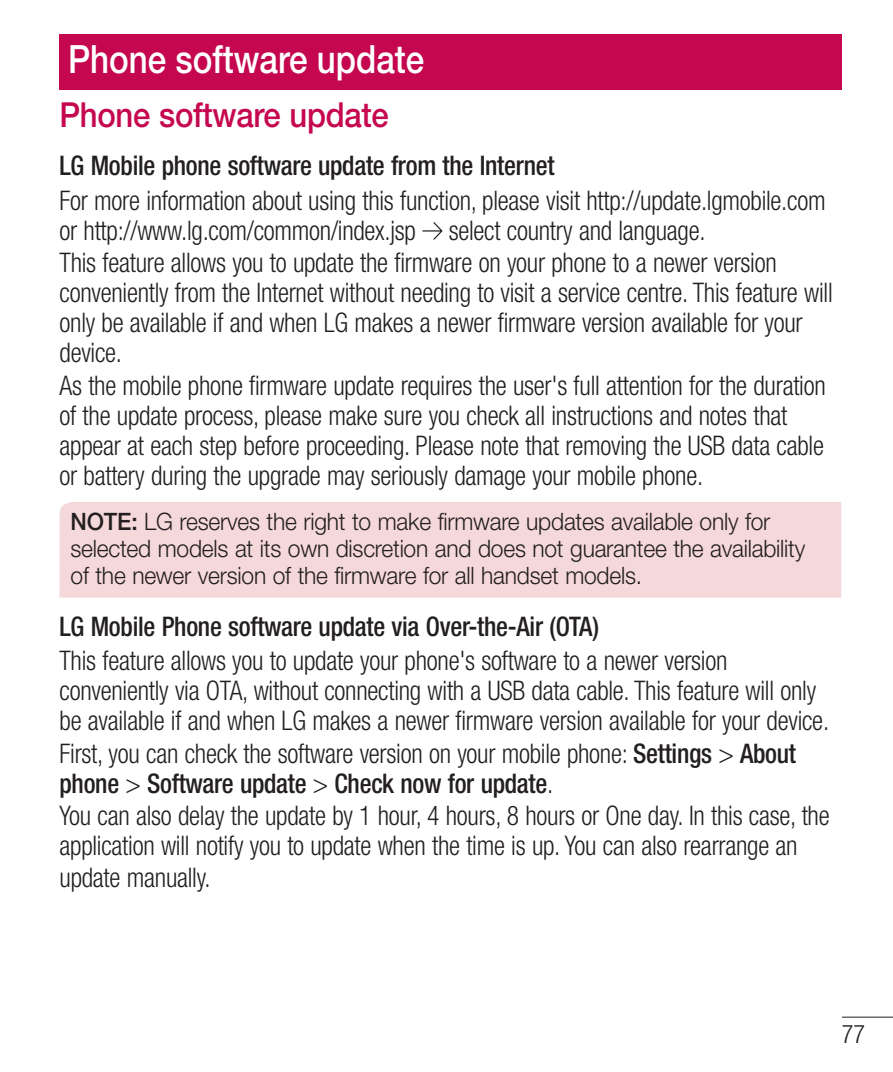
<style>
.page{position:relative;width:893px;height:1072px;background:#fff}
.page>*{position:absolute;margin:0;border:0;box-sizing:border-box;transform-origin:0 0}
.t1{font:500 39px "Helvetica Neue LT Pro";color:#fff;scale:.85 1}
.t2{font:500 34.5px "Helvetica Neue LT Pro";letter-spacing:-.01em;color:#c50750;scale:.9 1}
.t3{font:300 condensed 27px/30px "Helvetica Neue LT Pro";letter-spacing:-.01em;color:#231f20;scale:.95 1}
.t4{font:500 condensed 27px "Helvetica Neue LT Pro";letter-spacing:-.01em;color:#231f20;scale:.95 1}
.t5{font:300 condensed 25.5px "Helvetica Neue LT Pro";color:#231f20;scale:.95 1}
.t6{font:300 24px/27px "Helvetica Neue LT Pro";letter-spacing:-.01em;color:#231f20;scale:.95 1}
.s1{font-weight:500}
</style>
<div class="page">
<hr style="left:842px;top:1016px;width:51px;height:1px;background:#231f20">
<svg style="left:422px;top:222px;width:20px;height:18px"></svg>
<div style="left:60px;top:502px;width:781px;height:95px;background:#f5d8da"></div>
<div style="left:60px;top:34px;width:782px;height:55px;background:#c50750"></div>
<h1 class="t1" style="left:68px;top:45px;width:421px">Phone software update</h1>
<p class="t2" style="left:60px;top:102px;width:367px">Phone software update</p>
<p class="t4" style="left:60px;top:156px;width:523px">LG Mobile phone software update from the Internet</p>
<p class="t3" style="left:60px;top:188px;width:808px">For more information about using this function, please visit http://update.lgmobile.com or http://www.lg.com/common/index.jsp select country and language.</p>
<p class="t3" style="left:60px;top:250px;width:815px">This feature allows you to update the firmware on your phone to a newer version conveniently from the Internet without needing to visit a service centre. This feature will only be available if and when LG makes a newer firmware version available for your device.</p>
<p class="t3" style="left:60px;top:373px;width:808px">As the mobile phone firmware update requires the user's full attention for the duration of the update process, please make sure you check all instructions and notes that appear at each step before proceeding. Please note that removing the USB data cable or battery during the upgrade may seriously damage your mobile phone.</p>
<p class="t6" style="left:71px;top:510px;width:775px"><span class="s1">NOTE:</span> LG reserves the right to make firmware updates available only for selected models at its own discretion and does not guarantee the availability of the newer version of the firmware for all handset models.</p>
<p class="t4" style="left:60px;top:616px;width:569px">LG Mobile Phone software update via Over-the-Air (OTA)</p>
<p class="t3" style="left:60px;top:648px;width:812px">This feature allows you to update your phone's software to a newer version conveniently via OTA, without connecting with a USB data cable. This feature will only be available if and when LG makes a newer firmware version available for your device.</p>
<p class="t3" style="left:60px;top:740px;width:777px">First, you can check the software version on your mobile phone: <span class="s1">Settings</span> &gt; <span class="s1">About phone</span> &gt; <span class="s1">Software update</span> &gt; <span class="s1">Check now for update</span>.</p>
<p class="t3" style="left:60px;top:803px;width:812px;line-height:30.9px">You can also delay the update by 1 hour, 4 hours, 8 hours or One day. In this case, the application will notify you to update when the time is up. You can also rearrange an update manually.</p>
<p class="t5" style="left:842px;top:1025px;width:26px">77</p>
</div>
